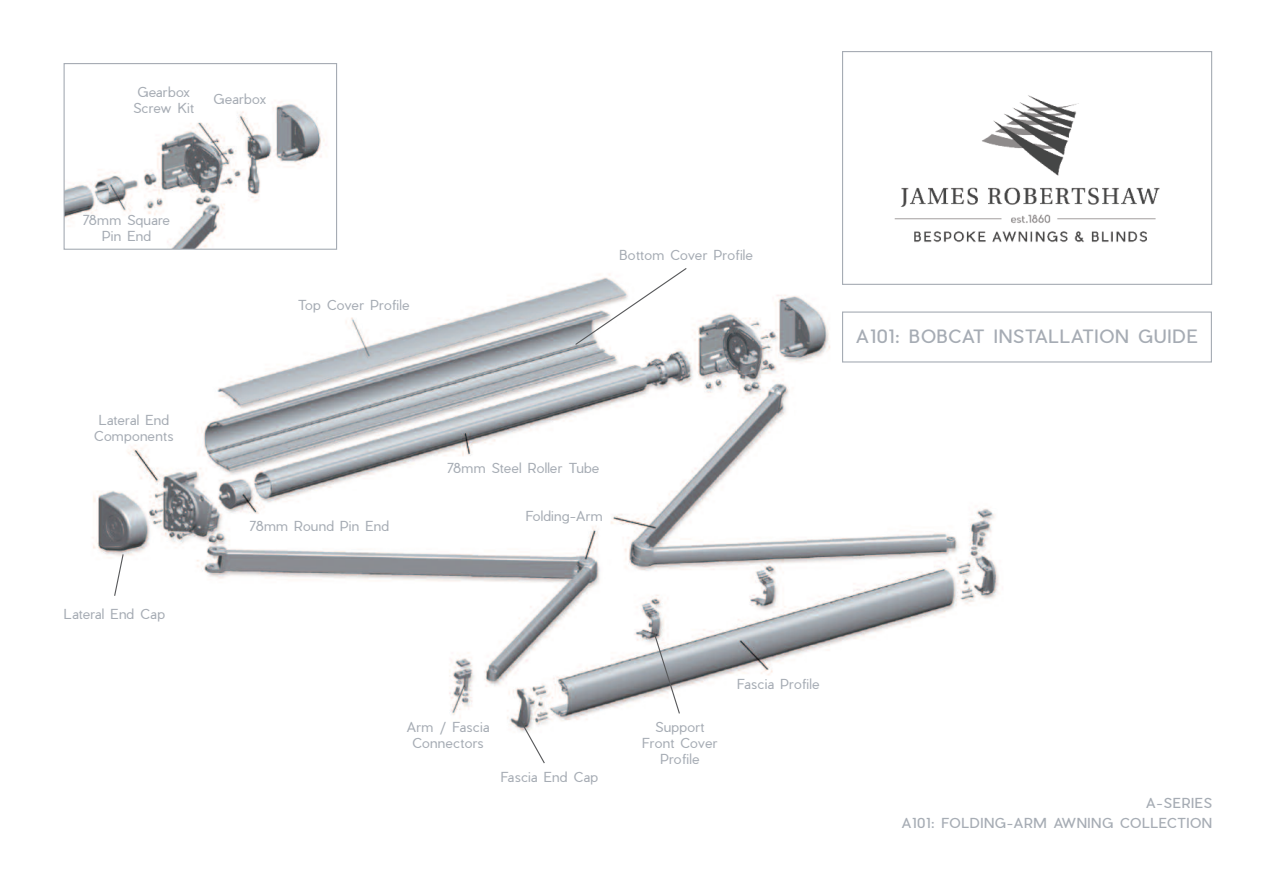
<style>
.page{position:relative;width:1263px;height:893px;background:#fff}
.page>*{position:absolute;margin:0;border:0;box-sizing:border-box;transform-origin:0 0}
.t1{font:18px "Pier Sans";letter-spacing:.05em;color:#a6acb4}
.t2{font:300 13.5px/15.8px "Pier Sans";letter-spacing:.015em;color:#a6acb4;text-align:center}
.t3{font:13.5px/19.2px "Pier Sans";letter-spacing:.055em;color:#a6acb4;text-align:right}
</style>
<div class="page">
<img style="left:63px;top:232px;width:936px;height:498px">
<img style="left:844px;top:95px;width:316px;height:188px">
<div style="left:842px;top:51px;width:370px;height:234px;border:1px solid #a6acb4"></div>
<img style="left:66px;top:101px;width:269px;height:147px">
<div style="left:64px;top:63px;width:273px;height:187px;border:1px solid #a6acb4"></div>
<div style="left:843px;top:313px;width:368px;height:48px;background:#fff"></div>
<div style="left:842px;top:311px;width:370px;height:52px;border:1px solid #a6acb4"></div>
<svg style="left:113px;top:553px;width:11px;height:44px"></svg>
<svg style="left:653px;top:634px;width:28px;height:81px"></svg>
<svg style="left:520px;top:720px;width:26px;height:44px"></svg>
<svg style="left:574px;top:267px;width:114px;height:79px"></svg>
<p class="t2" style="left:134px;top:84px;width:62px;text-align:left">Gearbox<br>Screw Kit</p>
<p class="t2" style="left:214px;top:91px;width:54px">Gearbox</p>
<p class="t2" style="left:83px;top:212px;width:88px">78mm Square<br>Pin End</p>
<p class="t2" style="left:94px;top:413px;width:81px">Lateral End<br>Components</p>
<p class="t2" style="left:64px;top:606px;width:103px">Lateral End Cap</p>
<p class="t2" style="left:298px;top:297px;width:113px">Top Cover Profile</p>
<p class="t2" style="left:619px;top:247px;width:135px">Bottom Cover Profile</p>
<p class="t2" style="left:250px;top:518px;width:141px">78mm Round Pin End</p>
<p class="t2" style="left:447px;top:460px;width:153px">78mm Steel Roller Tube</p>
<p class="t2" style="left:526px;top:508px;width:78px">Folding-Arm</p>
<h1 class="t1" style="left:856px;top:324px;width:343px">A101: BOBCAT INSTALLATION GUIDE</h1>
<p class="t2" style="left:407px;top:719px;width:84px">Arm / Fascia<br>Connectors</p>
<p class="t2" style="left:501px;top:769px;width:99px">Fascia End Cap</p>
<p class="t2" style="left:642px;top:719px;width:77px">Support<br>Front Cover<br>Profile</p>
<p class="t2" style="left:737px;top:676px;width:84px">Fascia Profile</p>
<p class="t3" style="left:902px;top:794px;width:312px">A-SERIES<br>A101: FOLDING-ARM AWNING COLLECTION</p>
</div>
